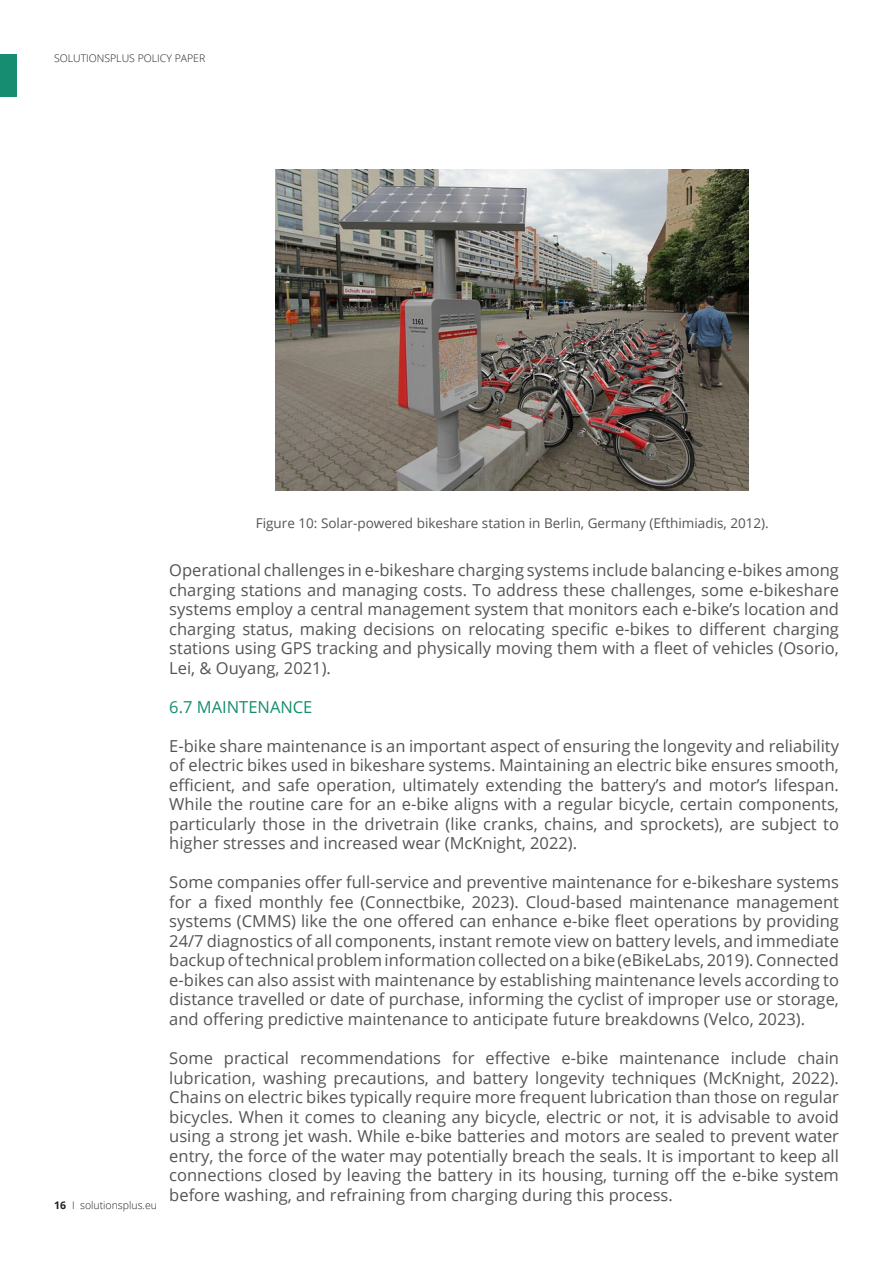
<style>
.page{position:relative;width:893px;height:1263px;background:#fff}
.page>*{position:absolute;margin:0;border:0;box-sizing:border-box;transform-origin:0 0}
.t1{font:16.5px/19.5px "Open Sans";color:#565357;text-align:justify}
.Heading_2{font:16.5px "Open Sans";color:#168d70}
.t2{font:13.5px "Open Sans";color:#565357}
.t3{font:300 10.5px "Open Sans";color:#231f20}
.t4{font:700 10.5px "Open Sans";color:#231f20}
</style>
<div class="page">
<div style="left:0;top:54px;width:16px;height:43px;background:#168d70"></div>
<img style="left:276px;top:169px;width:473px;height:321px">
<p class="t3" style="left:54px;top:51px;width:153px">SOLUTIONSPLUS POLICY PAPER</p>
<p class="t3" style="left:72px;top:1198px;width:87px">I solutionsplus.eu</p>
<p class="t4" style="left:54px;top:1198px;width:13px">16</p>
<p class="t2" style="left:256px;top:514px;width:514px">Figure 10: Solar-powered bikeshare station in Berlin, Germany (Efthimiadis, 2012).</p>
<p class="t1" style="left:169px;top:560px;width:671px">Operational challenges in e-bikeshare charging systems include balancing e-bikes among charging stations and managing costs. To address these challenges, some e-bikeshare systems employ a central management system that monitors each e-bike’s location and charging status, making decisions on relocating specific e-bikes to different charging stations using GPS tracking and physically moving them with a fleet of vehicles (Osorio, Lei, &amp; Ouyang, 2021).</p>
<p class="Heading_2" style="left:169px;top:696px;width:145px">6.7 MAINTENANCE</p>
<p class="t1" style="left:169px;top:736px;width:671px">E-bike share maintenance is an important aspect of ensuring the longevity and reliability of electric bikes used in bikeshare systems. Maintaining an electric bike ensures smooth, efficient, and safe operation, ultimately extending the battery’s and motor’s lifespan.<br>While the routine care for an e-bike aligns with a regular bicycle, certain components, particularly those in the drivetrain (like cranks, chains, and sprockets), are subject to higher stresses and increased wear (McKnight, 2022).</p>
<p class="t1" style="left:169px;top:872px;width:671px">Some companies offer full-service and preventive maintenance for e-bikeshare systems for a fixed monthly fee (Connectbike, 2023). Cloud-based maintenance management systems (CMMS) like the one offered can enhance e-bike fleet operations by providing 24/7 diagnostics of all components, instant remote view on battery levels, and immediate backup of technical problem information collected on a bike (eBikeLabs, 2019). Connected e-bikes can also assist with maintenance by establishing maintenance levels according to distance travelled or date of purchase, informing the cyclist of improper use or storage, and offering predictive maintenance to anticipate future breakdowns (Velco, 2023).</p>
<p class="t1" style="left:169px;top:1048px;width:671px">Some practical recommendations for effective e-bike maintenance include chain lubrication, washing precautions, and battery longevity techniques (McKnight, 2022).<br>Chains on electric bikes typically require more frequent lubrication than those on regular bicycles. When it comes to cleaning any bicycle, electric or not, it is advisable to avoid using a strong jet wash. While e-bike batteries and motors are sealed to prevent water entry, the force of the water may potentially breach the seals. It is important to keep all connections closed by leaving the battery in its housing, turning off the e-bike system before washing, and refraining from charging during this process.</p>
</div>
